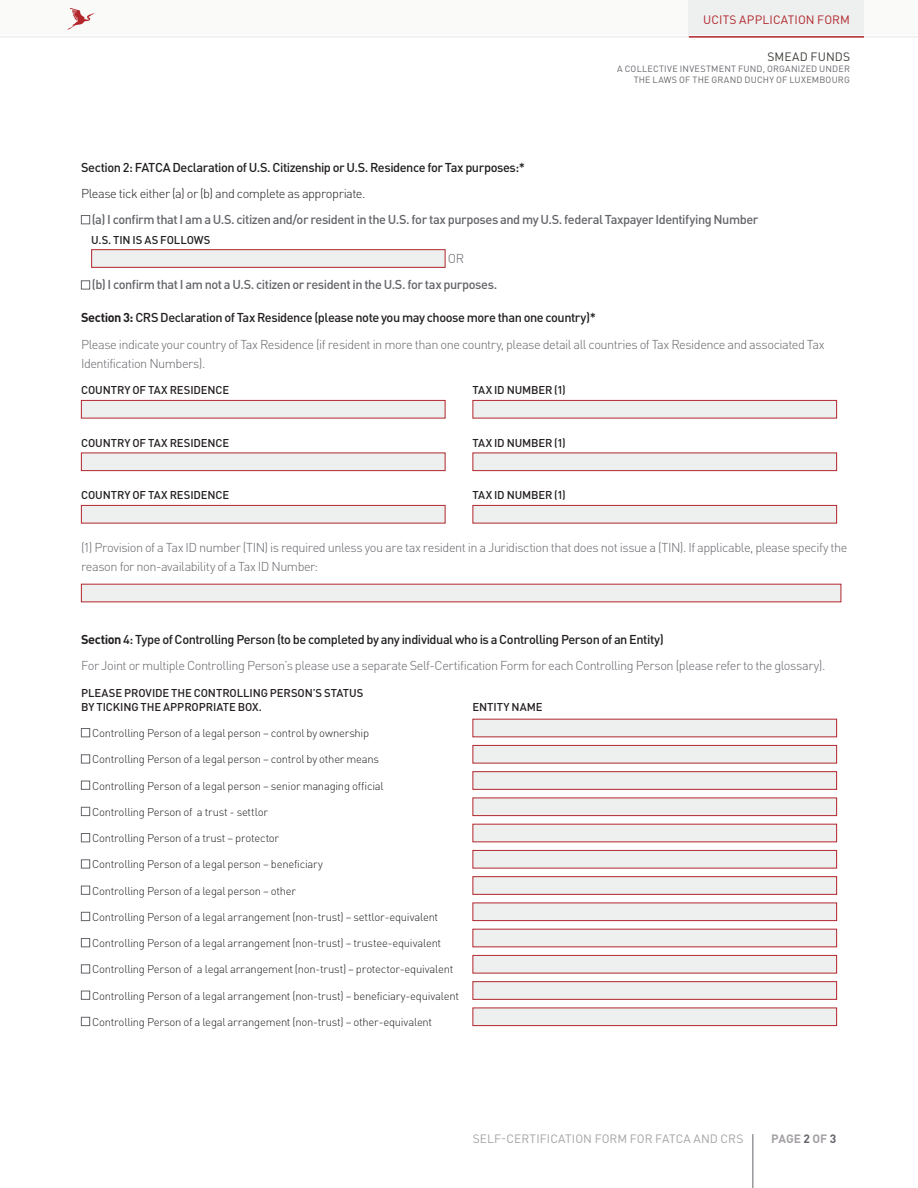
<style>
.page{position:relative;width:918px;height:1188px;background:#fff}
.page>*{position:absolute;margin:0;border:0;box-sizing:border-box;transform-origin:0 0}
.paragraph{font:300 12.75px/19.5px "DIN Pro";letter-spacing:-.035em;color:#64656a}
.paragraph-2{font:500 12.75px "DIN Pro";letter-spacing:-.035em;color:#231f20}
.paragraph-3{font:500 12.75px "DIN Pro";letter-spacing:-.035em;color:#64656a}
.paragraph-4{font:300 12.75px "DIN Pro";letter-spacing:-.035em;color:#231f20}
.t1{font:12px "DIN Pro";letter-spacing:.005em;color:#a5a2a5}
.t2{font:12px "DIN Pro";letter-spacing:.01em;color:#b1272c}
.t3{font:12px "DIN Pro";letter-spacing:.01em;color:#3e3d39}
.t4{font:700 12px "DIN Pro";letter-spacing:.005em;color:#a5a2a5}
.paragraph-5{font:300 11.25px "DIN Pro";letter-spacing:-.02em;color:#231f20}
.paragraph-6{font:500 11.25px/13.5px "DIN Pro";letter-spacing:-.01em;color:#231f20}
.t5{font:9px/10.5px "DIN Pro";letter-spacing:.02em;color:#64656a;text-align:right}
.s1{font-weight:700}
.s2{color:#64656a}
</style>
<div class="page">
<div style="left:0;top:0;width:918px;height:35px;background:#fafaf9"></div>
<hr style="left:0;top:36px;width:918px;height:2px;background:#eeefef">
<svg style="left:68px;top:8px;width:26px;height:22px"></svg>
<hr style="left:752px;top:1134px;width:1px;height:54px;background:#64656a">
<div style="left:689px;top:0;width:175px;height:35px;background:#eeefef"></div>
<hr style="left:689px;top:36px;width:175px;height:2px;background:#b1272c">
<div style="left:81px;top:215px;width:9px;height:9px;border:1px solid #64656a"></div>
<div style="left:91px;top:249px;width:355px;height:19px;background:#eeefef;border:1px solid #b1272c"></div>
<div style="left:81px;top:280px;width:9px;height:9px;border:1px solid #64656a"></div>
<div style="left:81px;top:400px;width:365px;height:18px;background:#eeefef;border:1px solid #b1272c"></div>
<div style="left:472px;top:400px;width:365px;height:18px;background:#eeefef;border:1px solid #b1272c"></div>
<div style="left:81px;top:453px;width:365px;height:18px;background:#eeefef;border:1px solid #b1272c"></div>
<div style="left:472px;top:453px;width:365px;height:18px;background:#eeefef;border:1px solid #b1272c"></div>
<div style="left:81px;top:505px;width:365px;height:18px;background:#eeefef;border:1px solid #b1272c"></div>
<div style="left:472px;top:505px;width:365px;height:18px;background:#eeefef;border:1px solid #b1272c"></div>
<div style="left:81px;top:584px;width:760px;height:18px;background:#eeefef"></div>
<div style="left:81px;top:728px;width:9px;height:9px;border:1px solid #64656a"></div>
<div style="left:472px;top:719px;width:365px;height:18px;background:#eeefef"></div>
<div style="left:81px;top:754px;width:9px;height:9px;border:1px solid #64656a"></div>
<div style="left:472px;top:745px;width:365px;height:18px;background:#eeefef;border:1px solid #b1272c"></div>
<div style="left:81px;top:781px;width:9px;height:9px;border:1px solid #64656a"></div>
<div style="left:472px;top:771px;width:365px;height:19px;background:#eeefef;border:1px solid #b1272c"></div>
<div style="left:81px;top:807px;width:9px;height:9px;border:1px solid #64656a"></div>
<div style="left:472px;top:798px;width:365px;height:18px;background:#eeefef;border:1px solid #b1272c"></div>
<div style="left:81px;top:833px;width:9px;height:9px;border:1px solid #64656a"></div>
<div style="left:472px;top:824px;width:365px;height:18px;background:#eeefef"></div>
<div style="left:81px;top:859px;width:9px;height:9px;border:1px solid #64656a"></div>
<div style="left:472px;top:850px;width:365px;height:18px;background:#eeefef;border:1px solid #b1272c"></div>
<div style="left:81px;top:886px;width:9px;height:9px;border:1px solid #64656a"></div>
<div style="left:472px;top:876px;width:365px;height:19px;background:#eeefef;border:1px solid #b1272c"></div>
<div style="left:81px;top:912px;width:9px;height:9px;border:1px solid #64656a"></div>
<div style="left:472px;top:903px;width:365px;height:18px;background:#eeefef;border:1px solid #b1272c"></div>
<div style="left:81px;top:938px;width:9px;height:9px;border:1px solid #64656a"></div>
<div style="left:472px;top:929px;width:365px;height:18px;background:#eeefef"></div>
<div style="left:81px;top:964px;width:9px;height:9px;border:1px solid #64656a"></div>
<div style="left:472px;top:955px;width:365px;height:18px;background:#eeefef;border:1px solid #b1272c"></div>
<div style="left:81px;top:991px;width:9px;height:9px;border:1px solid #64656a"></div>
<div style="left:472px;top:981px;width:365px;height:19px;background:#eeefef;border:1px solid #b1272c"></div>
<div style="left:81px;top:1017px;width:9px;height:9px;border:1px solid #64656a"></div>
<div style="left:472px;top:1008px;width:365px;height:18px;background:#eeefef;border:1px solid #b1272c"></div>
<p class="t2" style="left:703px;top:10px;width:148px">UCITS APPLICATION FORM</p>
<p class="t3" style="left:767px;top:47px;width:84px">SMEAD FUNDS</p>
<p class="t5" style="left:617px;top:63px;width:234px">A COLLECTIVE INVESTMENT FUND, ORGANIZED UNDER<br>THE LAWS OF THE GRAND DUCHY OF LUXEMBOURG</p>
<p class="paragraph-2" style="left:81px;top:157px;width:445px">Section 2: FATCA Declaration of U.S. Citizenship or U.S. Residence for Tax purposes:*</p>
<p class="paragraph-4" style="left:81px;top:184px;width:286px">Please tick either (a) or (b) and complete as appropriate.</p>
<p class="paragraph-3" style="left:92px;top:209px;width:668px">(a) I confirm that I am a U.S. citizen and/or resident in the U.S. for tax purposes and my U.S. federal Taxpayer Identifying Number</p>
<p class="paragraph-6" style="left:91px;top:232px;width:121px">U.S. TIN IS AS FOLLOWS</p>
<p class="paragraph" style="left:448px;top:248px;width:18px">OR</p>
<p class="paragraph-3" style="left:92px;top:275px;width:407px">(b) I confirm that I am not a U.S. citizen or resident in the U.S. for tax purposes.</p>
<p class="paragraph-2" style="left:81px;top:308px;width:516px"><span class="s1">Section 3:</span> CRS Declaration of Tax Residence (please note you may choose more than one country)*</p>
<p class="paragraph" style="left:81px;top:333px;width:745px">Please indicate your country of Tax Residence (if resident in more than one country, please detail all countries of Tax Residence and associated Tax<br>Identification Numbers).</p>
<p class="paragraph-6" style="left:81px;top:382px;width:150px">COUNTRY OF TAX RESIDENCE</p>
<p class="paragraph-6" style="left:472px;top:382px;width:95px">TAX ID NUMBER (1)</p>
<p class="paragraph-6" style="left:81px;top:435px;width:150px">COUNTRY OF TAX RESIDENCE</p>
<p class="paragraph-6" style="left:472px;top:435px;width:95px">TAX ID NUMBER (1)</p>
<p class="paragraph-6" style="left:81px;top:487px;width:150px">COUNTRY OF TAX RESIDENCE</p>
<p class="paragraph-6" style="left:472px;top:487px;width:95px">TAX ID NUMBER (1)</p>
<p class="paragraph" style="left:81px;top:537px;width:768px">(1) Provision of a Tax ID number (TIN) is required unless you are tax resident in a Juridisction that does not issue a (TIN). If applicable, please specify the reason for non-availability of a Tax ID Number:</p>
<p class="paragraph-2" style="left:81px;top:629px;width:584px"><span class="s1">Section</span> 4: Type of Controlling Person (to be completed by any individual who is a Controlling Person of an Entity)</p>
<p class="paragraph" style="left:81px;top:655px;width:746px">For Joint or multiple Controlling Person’s please use a separate Self-Certification Form for each Controlling Person (please refer to the glossary).</p>
<p class="paragraph-6" style="left:81px;top:685px;width:284px">PLEASE PROVIDE THE CONTROLLING PERSON’S STATUS<br>BY TICKING THE APPROPRIATE BOX.</p>
<p class="paragraph-6" style="left:472px;top:699px;width:72px">ENTITY NAME</p>
<p class="paragraph-5" style="left:92px;top:725px;width:279px">Controlling Person of a legal person – control by ownership</p>
<p class="paragraph-5" style="left:92px;top:751px;width:289px">Controlling Person of a legal person – control by other means</p>
<p class="paragraph-5" style="left:92px;top:777px;width:293px">Controlling Person of a legal person – senior managing official</p>
<p class="paragraph-5" style="left:92px;top:803px;width:177px">Controlling Person of a trust - settlor</p>
<p class="paragraph-5" style="left:92px;top:830px;width:189px">Controlling Person of a trust – protector</p>
<p class="paragraph-5" style="left:92px;top:856px;width:233px">Controlling Person of a legal person – beneficiary</p>
<p class="paragraph-5" style="left:92px;top:882px;width:206px">Controlling Person of a legal person – other</p>
<p class="paragraph-5" style="left:92px;top:908px;width:348px">Controlling Person of a legal arrangement (non-trust) – settlor-equivalent</p>
<p class="paragraph-5" style="left:92px;top:935px;width:351px">Controlling Person of a legal arrangement (non-trust) – trustee-equivalent</p>
<p class="paragraph-5" style="left:92px;top:961px;width:363px">Controlling Person of a legal arrangement (non-trust) – protector-equivalent</p>
<p class="paragraph-5" style="left:92px;top:987px;width:369px">Controlling Person of a legal arrangement (non-trust) – beneficiary-equivalent</p>
<p class="paragraph-5" style="left:92px;top:1013px;width:342px">Controlling Person of a legal arrangement (non-trust) – other-equivalent</p>
<p class="t1" style="left:473px;top:1130px;width:272px">SELF-CERTIFICATION FORM FOR FATCA AND CRS</p>
<p class="t4" style="left:771px;top:1129px;width:67px">PAGE <span class="s2">2</span> OF <span class="s2">3</span></p>
</div>
